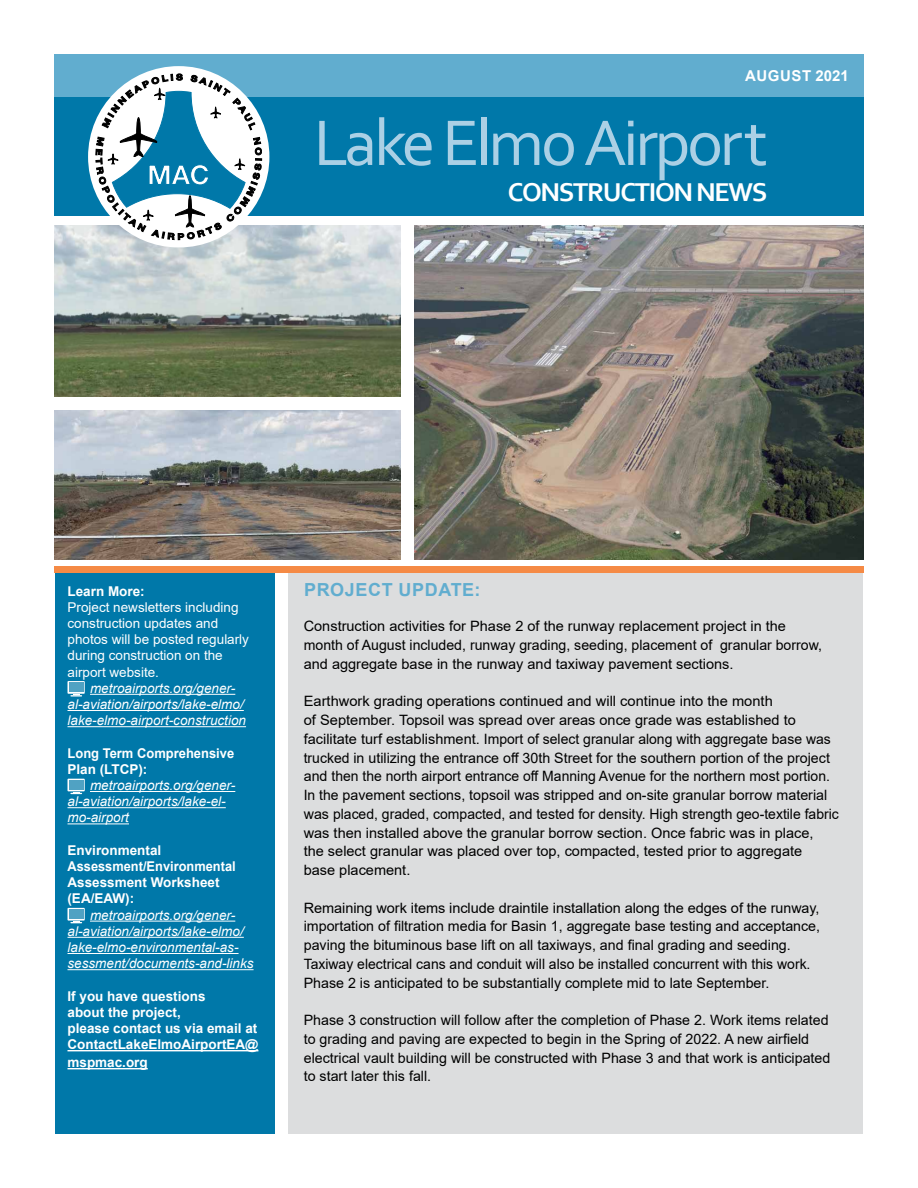
<style>
.page{position:relative;width:918px;height:1188px;background:#fff}
.page>*{position:absolute;margin:0;border:0;box-sizing:border-box;transform-origin:0 0}
.t1{font:67.5px "Corbel";letter-spacing:-.05em;color:#abd0e5}
.t2{font:700 27px "Corbel";letter-spacing:-.05em;color:#fff}
.t3{font:700 18px "Arial";letter-spacing:.035em;color:#61adcf}
.t4{font:700 15px "Arial";letter-spacing:.035em;color:#fff}
.t5{font:14.25px/18.8px "Arial";color:#000}
.t6{font:italic 13.5px/16.2px "Arial";color:#fff}
.t7{font:700 13.5px/16.2px "Arial";color:#fff}
.t8{font:13.5px/16.2px "Arial";color:#fff}
.t9{font:700 13.5px/16.2px "Arial";color:#fff;scale:.96 1}
</style>
<div class="page">
<div style="left:55px;top:570px;width:219px;height:564px;background:#0078a9"></div>
<div style="left:289px;top:573px;width:574px;height:561px;background:#dcddde"></div>
<img style="left:54px;top:410px;width:347px;height:149px">
<img style="left:54px;top:226px;width:347px;height:171px">
<img style="left:414px;top:226px;width:450px;height:333px">
<hr style="left:90px;top:694px;width:145px;height:1px;background:#fff">
<hr style="left:68px;top:710px;width:176px;height:1px;background:#fff">
<hr style="left:68px;top:726px;width:178px;height:1px;background:#fff">
<hr style="left:90px;top:791px;width:145px;height:1px;background:#fff">
<hr style="left:68px;top:807px;width:158px;height:1px;background:#fff">
<hr style="left:68px;top:823px;width:61px;height:1px;background:#fff">
<hr style="left:90px;top:921px;width:145px;height:1px;background:#fff">
<hr style="left:68px;top:937px;width:176px;height:1px;background:#fff">
<hr style="left:68px;top:953px;width:171px;height:1px;background:#fff">
<hr style="left:68px;top:969px;width:186px;height:1px;background:#fff">
<hr style="left:68px;top:1050px;width:190px;height:1px;background:#fff">
<hr style="left:68px;top:1068px;width:80px;height:1px;background:#fff">
<div style="left:54px;top:54px;width:810px;height:46px;background:#61adcf"></div>
<div style="left:54px;top:97px;width:810px;height:119px;background:#0078a9"></div>
<div style="left:88px;top:66px;width:181px;height:181px;background:#fff;border-radius:50%"></div>
<svg style="left:96px;top:74px;width:166px;height:166px"></svg>
<div style="left:54px;top:566px;width:810px;height:7px;background:#f58a45"></div>
<svg style="left:70px;top:792px;width:12px;height:2px"></svg>
<div style="left:68px;top:779px;width:17px;height:12px;background:#50a2c3"></div>
<svg style="left:70px;top:921px;width:12px;height:2px"></svg>
<svg style="left:68px;top:908px;width:17px;height:13px"></svg>
<div style="left:69px;top:909px;width:14px;height:10px;background:#50a2c3"></div>
<svg style="left:70px;top:694px;width:12px;height:3px"></svg>
<svg style="left:68px;top:681px;width:17px;height:13px"></svg>
<div style="left:69px;top:683px;width:14px;height:9px;background:#50a2c3"></div>
<p class="t4" style="left:745px;top:65px;width:105px">AUGUST 2021</p>
<h1 class="t1" style="left:314px;top:101px;width:456px">Lake ElmoAirport</h1>
<h2 class="t2" style="left:508px;top:176px;width:261px">CONSTRUCTION NEWS</h2>
<p class="t7" style="left:68px;top:583px;width:79px">Learn More:</p>
<p class="t8" style="left:68px;top:599px;width:183px">Project newsletters including construction updates and photos will be posted regularly during construction on the airport website.</p>
<p class="t6" style="left:68px;top:680px;width:180px;text-indent:23px">metroairports.org/gener&shy;al-aviation/airports/lake-elmo/ lake-elmo-airport-construction</p>
<p class="t9" style="left:67px;top:745px;width:175px">Long Term Comprehensive<br>Plan (LTCP):</p>
<p class="t6" style="left:67px;top:777px;width:169px;text-indent:23px">metroairports.org/gener&shy;al-aviation/airports/lake-el&shy;mo-airport</p>
<p class="t7" style="left:67px;top:842px;width:170px">Environmental<br>Assessment/Environmental<br>Assessment Worksheet (EA/EAW):</p>
<p class="t6" style="left:68px;top:907px;width:188px;text-indent:23px">metroairports.org/gener&shy;al-aviation/airports/lake-elmo/ lake-elmo-environmental-as&shy;sessment/documents-and-links</p>
<p class="t7" style="left:68px;top:988px;width:192px">If you have questions<br>about the project,<br>please contact us via email at<br>ContactLakeElmoAirportEA@</p>
<p class="t7" style="left:68px;top:1055px;width:82px">mspmac.org</p>
<p class="t3" style="left:304px;top:577px;width:178px">PROJECT UPDATE:</p>
<p class="t5" style="left:304px;top:617px;width:520px">Construction activities for Phase 2 of the runway replacement project in the month of August included, runway grading, seeding, placement of granular borrow, and aggregate base in the runway and taxiway pavement sections.</p>
<p class="t5" style="left:304px;top:692px;width:537px">Earthwork grading operations continued and will continue into the month<br>of September. Topsoil was spread over areas once grade was established to facilitate turf establishment. Import of select granular along with aggregate base was trucked in utilizing the entrance off 30th Street for the southern portion of the project and then the north airport entrance off Manning Avenue for the northern most portion.<br>In the pavement sections, topsoil was stripped and on-site granular borrow material was placed, graded, compacted, and tested for density. High strength geo-textile fabric was then installed above the granular borrow section. Once fabric was in place,<br>the select granular was placed over top, compacted, tested prior to aggregate<br>base placement.</p>
<p class="t5" style="left:304px;top:898px;width:518px">Remaining work items include draintile installation along the edges of the runway, importation of filtration media for Basin 1, aggregate base testing and acceptance, paving the bituminous base lift on all taxiways, and final grading and seeding.<br>Taxiway electrical cans and conduit will also be installed concurrent with this work.<br>Phase 2 is anticipated to be substantially complete mid to late September.</p>
<p class="t5" style="left:304px;top:1011px;width:528px">Phase 3 construction will follow after the completion of Phase 2. Work items related to grading and paving are expected to begin in the Spring of 2022. A new airfield electrical vault building will be constructed with Phase 3 and that work is anticipated to start later this fall.</p>
</div>
